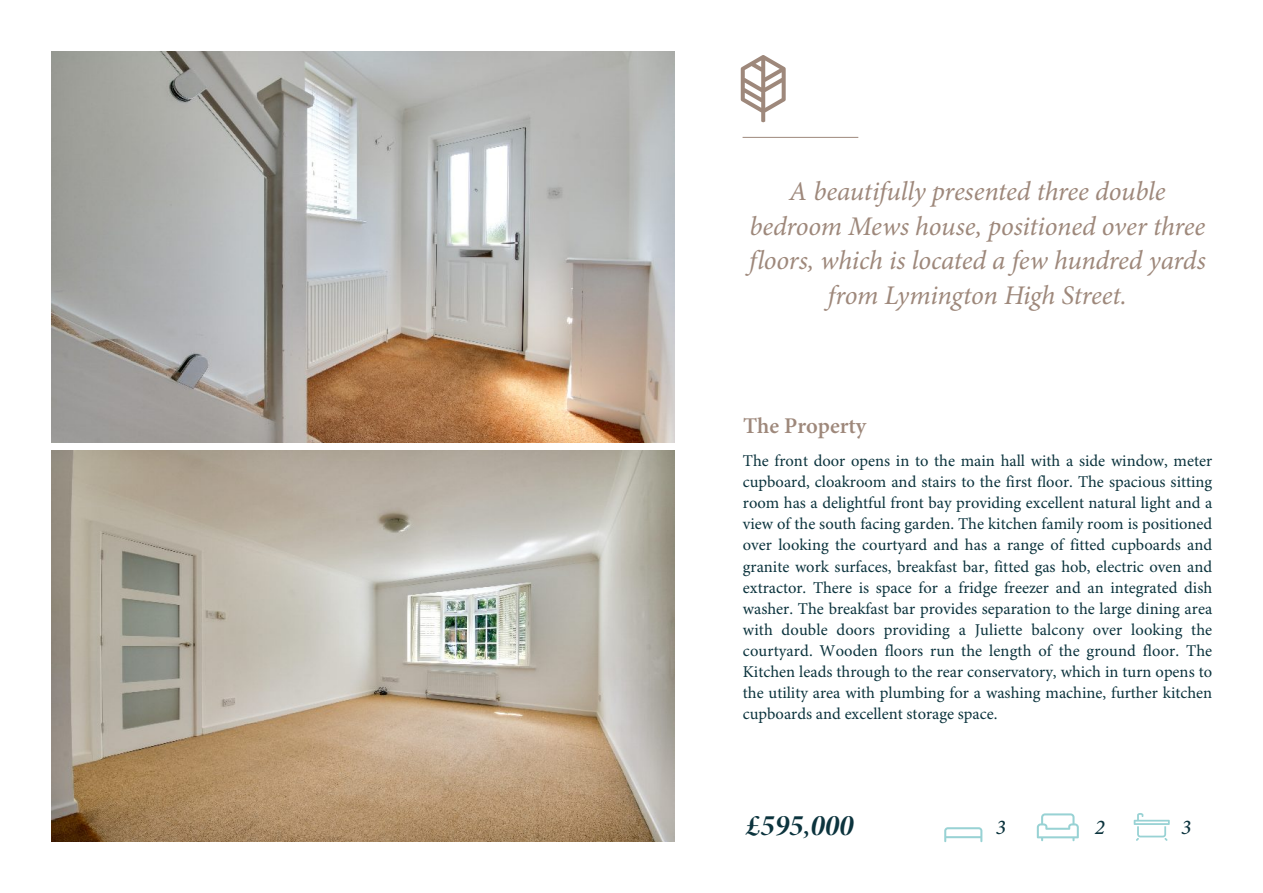
<style>
.page{position:relative;width:1263px;height:893px;background:#fff}
.page>*{position:absolute;margin:0;border:0;box-sizing:border-box;transform-origin:0 0}
.t1{font:30px "Minion Pro Bold It Disp";color:#0b333d}
.t2{font:italic 27px/34.5px "Minion Pro";letter-spacing:-.01em;color:#9e887b;text-align:center}
.t3{font:600 22.5px "Minion Pro";color:#9e887b}
.t4{font:italic 500 21px "Minion Pro";color:#0b333d}
.t5{font:16.5px/21.1px "Minion Pro";color:#0b333d;text-align:justify}
</style>
<div class="page">
<hr style="left:742px;top:137px;width:116px;height:1px;background:#9e887b">
<svg style="left:741px;top:55px;width:45px;height:67px"></svg>
<svg style="left:1134px;top:813px;width:36px;height:28px"></svg>
<svg style="left:1037px;top:813px;width:42px;height:28px"></svg>
<svg style="left:944px;top:827px;width:38px;height:15px"></svg>
<hr style="left:945px;top:836px;width:36px;height:2px;background:#98d2d4">
<img style="left:51px;top:51px;width:624px;height:392px">
<img style="left:51px;top:450px;width:624px;height:392px">
<h2 class="t2" style="left:749px;top:177px;width:458px">A beautifully presented three double bedroom Mews house, positioned over three floors, which is located a few hundred yards from Lymington High Street.</h2>
<h3 class="t3" style="left:743px;top:416px;width:125px">The Property</h3>
<p class="t5" style="left:743px;top:452px;width:471px">The front door opens in to the main hall with a side window, meter cupboard, cloakroom and stairs to the first floor. The spacious sitting room has a delightful front bay providing excellent natural light and a view of the south facing garden. The kitchen family room is positioned over looking the courtyard and has a range of fitted cupboards and granite work surfaces, breakfast bar, fitted gas hob, electric oven and extractor. There is space for a fridge freezer and an integrated dish washer. The breakfast bar provides separation to the large dining area with double doors providing a Juliette balcony over looking the courtyard. Wooden floors run the length of the ground floor. The Kitchen leads through to the rear conservatory, which in turn opens to the utility area with plumbing for a washing machine, further kitchen cupboards and excellent storage space.</p>
<h1 class="t1" style="left:746px;top:814px;width:109px">£595,000</h1>
<p class="t4" style="left:996px;top:819px;width:12px">3</p>
<p class="t4" style="left:1095px;top:818px;width:12px">2</p>
<p class="t4" style="left:1181px;top:819px;width:12px">3</p>
</div>
